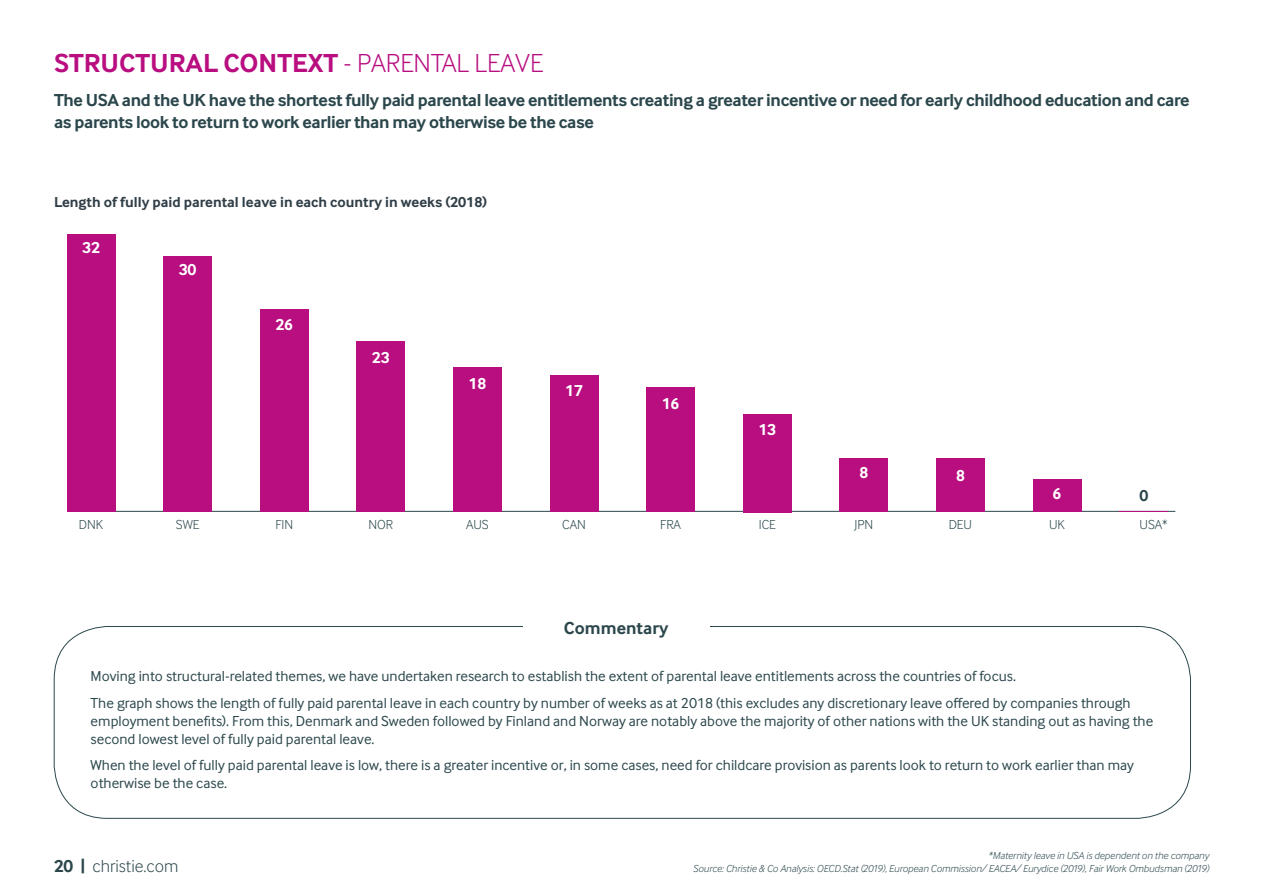
<style>
.page{position:relative;width:1263px;height:893px;background:#fff}
.page>*{position:absolute;margin:0;border:0;box-sizing:border-box;transform-origin:0 0}
.t1{font:700 27px "Inter Face";color:#b80e80}
.t2{font:700 18px/21.6px "Inter Face";letter-spacing:-.02em;color:#2b474c}
.t3{font:300 18px "Inter Face";color:#2b474c}
.t4{font:700 18px "Inter Face";color:#2b474c}
.t5{font:700 16.5px "Inter Face";color:#fff}
.t6{font:700 16.5px "Inter Face";color:#2b474c}
.t7{font:15px/18px "Inter Face";color:#2b474c}
.t8{font:700 15px "Inter Face";color:#303e47}
.t9{font:300 13.5px "Inter Face";color:#2b474c}
.t10{font:italic 300 10.5px/12.6px "Inter Face";color:#2b474c;text-align:right}
.s1{font-weight:300}
.s2{font-weight:700}
</style>
<div class="page">
<hr style="left:74px;top:511px;width:1101px;height:1px;background:#2b474c">
<hr style="left:1119px;top:511px;width:49px;height:1px;background:#b80e80">
<div style="left:67px;top:234px;width:48px;height:278px;background:#b80e80"></div>
<div style="left:163px;top:257px;width:49px;height:255px;background:#b80e80"></div>
<div style="left:260px;top:309px;width:49px;height:203px;background:#b80e80"></div>
<div style="left:356px;top:341px;width:49px;height:171px;background:#b80e80"></div>
<div style="left:550px;top:375px;width:48px;height:137px;background:#b80e80"></div>
<div style="left:646px;top:388px;width:49px;height:124px;background:#b80e80"></div>
<div style="left:743px;top:414px;width:49px;height:98px;background:#b80e80"></div>
<div style="left:839px;top:458px;width:49px;height:54px;background:#b80e80"></div>
<div style="left:936px;top:459px;width:49px;height:53px;background:#b80e80"></div>
<div style="left:1032px;top:479px;width:49px;height:33px;background:#b80e80"></div>
<div style="left:453px;top:368px;width:49px;height:144px;background:#b80e80"></div>
<h1 class="t1" style="left:54px;top:47px;width:491px">STRUCTURAL CONTEXT <span class="s1">- PARENTAL LEAVE</span></h1>
<p class="t2" style="left:54px;top:90px;width:1137px">The USA and the UK have the shortest fully paid parental leave entitlements creating a greater incentive or need for early childhood education and care as parents look to return to work earlier than may otherwise be the case</p>
<p class="t8" style="left:54px;top:194px;width:435px">Length of fully paid parental leave in each country in weeks (2018)</p>
<p class="t5" style="left:82px;top:238px;width:19px">32</p>
<p class="t5" style="left:179px;top:260px;width:19px">30</p>
<p class="t5" style="left:275px;top:315px;width:19px">26</p>
<p class="t5" style="left:372px;top:348px;width:19px">23</p>
<p class="t5" style="left:468px;top:374px;width:19px">18</p>
<p class="t5" style="left:565px;top:381px;width:19px">17</p>
<p class="t5" style="left:662px;top:394px;width:19px">16</p>
<p class="t5" style="left:758px;top:420px;width:19px">13</p>
<p class="t5" style="left:859px;top:463px;width:10px">8</p>
<p class="t5" style="left:956px;top:466px;width:10px">8</p>
<p class="t5" style="left:1052px;top:484px;width:10px">6</p>
<p class="t6" style="left:1139px;top:486px;width:10px">0</p>
<p class="t9" style="left:79px;top:517px;width:26px">DNK</p>
<p class="t9" style="left:176px;top:517px;width:25px">SWE</p>
<p class="t9" style="left:275px;top:517px;width:19px">FIN</p>
<p class="t9" style="left:368px;top:517px;width:26px">NOR</p>
<p class="t9" style="left:466px;top:517px;width:24px">AUS</p>
<p class="t9" style="left:562px;top:517px;width:25px">CAN</p>
<p class="t9" style="left:660px;top:517px;width:22px">FRA</p>
<p class="t9" style="left:759px;top:517px;width:19px">ICE</p>
<p class="t9" style="left:854px;top:517px;width:20px">JPN</p>
<p class="t9" style="left:949px;top:517px;width:25px">DEU</p>
<p class="t9" style="left:1049px;top:517px;width:17px">UK</p>
<p class="t9" style="left:1139px;top:517px;width:30px">USA*</p>
<p class="t4" style="left:564px;top:618px;width:106px">Commentary</p>
<p class="t7" style="left:91px;top:663px;width:1041px;line-height:26.5px">Moving into structural-related themes, we have undertaken research to establish the extent of parental leave entitlements across the countries of focus.<br>The graph shows the length of fully paid parental leave in each country by number of weeks as at 2018 (this excludes any discretionary leave offered by companies through</p>
<p class="t7" style="left:91px;top:711px;width:1064px">employment benefits). From this, Denmark and Sweden followed by Finland and Norway are notably above the majority of other nations with the UK standing out as having the second lowest level of fully paid parental leave.</p>
<p class="t7" style="left:91px;top:756px;width:1045px">When the level of fully paid parental leave is low, there is a greater incentive or, in some cases, need for childcare provision as parents look to return to work earlier than may otherwise be the case.</p>
<p class="t3" style="left:54px;top:856px;width:126px"><span class="s2">20 |</span> christie.com</p>
<p class="t10" style="left:693px;top:850px;width:518px">*Maternity leave in USA is dependent on the company<br>Source: Christie &amp; Co Analysis: OECD.Stat (2019), European Commission/ EACEA/ Eurydice (2019), Fair Work Ombudsman (2019)</p>
</div>
